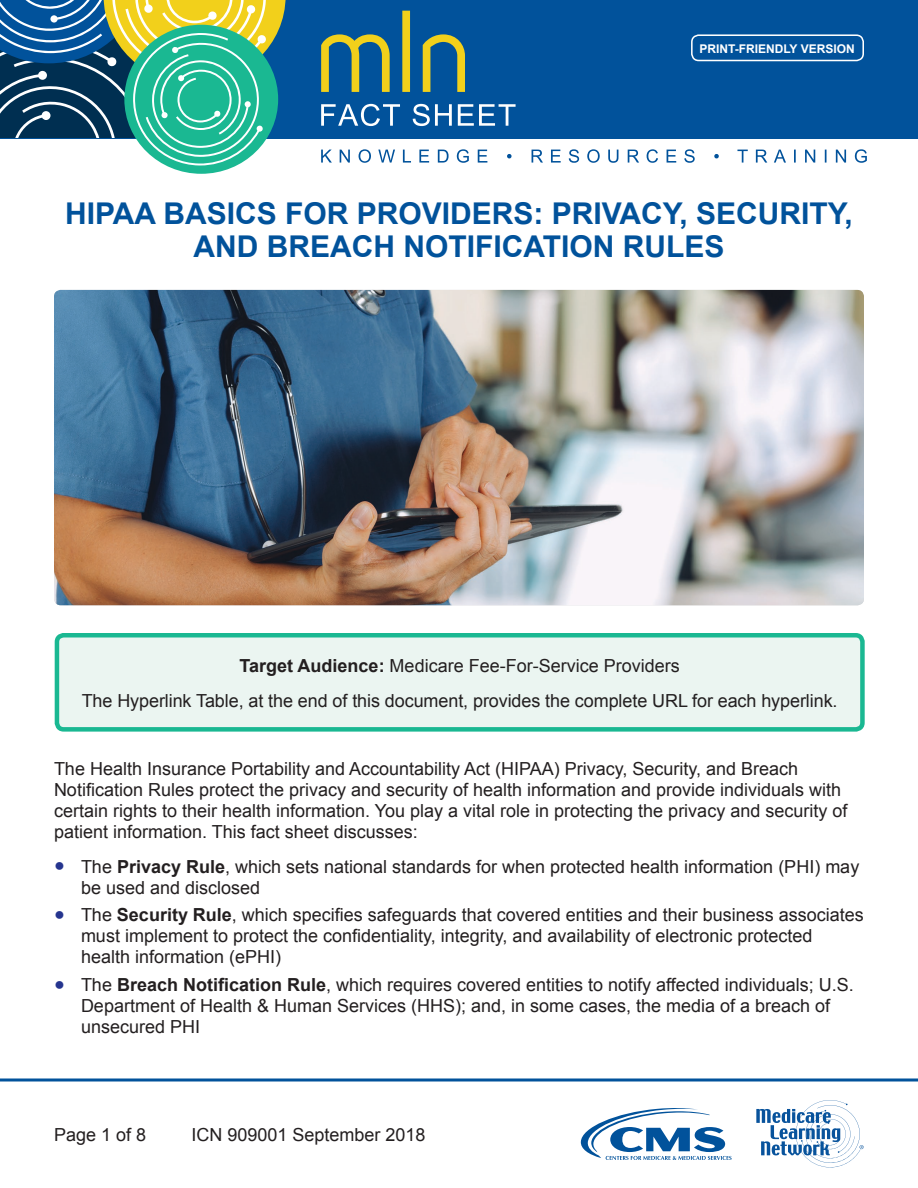
<style>
.page{position:relative;width:918px;height:1188px;background:#fff}
.page>*{position:absolute;margin:0;border:0;box-sizing:border-box;transform-origin:0 0}
.t1{font:700 30px/33px "Arial";color:#01529b;text-align:center}
.t2{font:18px/21px "Arial";color:#231f20}
.t3{font:700 12px "Arial";color:#fff}
.s1{font-weight:700}
.s2{color:#25358f}
</style>
<div class="page">
<svg style="left:0;top:1078px;width:918px;height:4px;background:#407db3"></svg>
<div style="left:0;top:0;width:918px;height:138px;background:#01529b"></div>
<svg style="left:0;top:0;width:286px;height:165px"></svg>
<svg style="left:321px;top:11px;width:144px;height:81px"></svg>
<svg style="left:321px;top:149px;width:546px;height:14px"></svg>
<svg style="left:321px;top:104px;width:195px;height:22px"></svg>
<div style="left:691px;top:34px;width:173px;height:27px;border:2px solid #fff;border-radius:7px"></div>
<svg style="left:581px;top:1108px;width:151px;height:52px"></svg>
<svg style="left:756px;top:1100px;width:108px;height:67px"></svg>
<img style="left:54px;top:290px;width:810px;height:315px">
<div style="left:57px;top:635px;width:805px;height:94px;background:#ebf5f1;border-radius:7px"></div>
<div style="left:55px;top:633px;width:810px;height:99px;border:4px solid #1ab892;border-radius:7px"></div>
<p class="t3" style="left:699px;top:41px;width:157px">PRINT-FRIENDLY VERSION</p>
<h1 class="t1" style="left:65px;top:198px;width:789px">HIPAA BASICS FOR PROVIDERS: PRIVACY, SECURITY,<br>AND BREACH NOTIFICATION RULES</h1>
<p class="t2" style="left:82px;top:649px;width:757px;line-height:34.5px;text-align:center"><span class="s1">Target Audience:</span> Medicare Fee-For-Service Providers<br>The Hyperlink Table, at the end of this document, provides the complete URL for each hyperlink.</p>
<p class="t2" style="left:54px;top:758px;width:795px">The Health Insurance Portability and Accountability Act (HIPAA) Privacy, Security, and Breach Notification Rules protect the privacy and security of health information and provide individuals with certain rights to their health information. You play a vital role in protecting the privacy and security of patient information. This fact sheet discusses:</p>
<p class="t2" style="left:81px;top:856px;width:780px;text-indent:-27px"><span class="s2">●</span> The <span class="s1">Privacy Rule</span>, which sets national standards for when protected health information (PHI) may be used and disclosed</p>
<p class="t2" style="left:81px;top:905px;width:784px;text-indent:-27px"><span class="s2">●</span> The <span class="s1">Security Rule</span>, which specifies safeguards that covered entities and their business associates must implement to protect the confidentiality, integrity, and availability of electronic protected health information (ePHI)</p>
<p class="t2" style="left:81px;top:974px;width:774px;text-indent:-27px"><span class="s2">●</span> The <span class="s1">Breach Notification Rule</span>, which requires covered entities to notify affected individuals; U.S.<br>Department of Health &amp; Human Services (HHS); and, in some cases, the media of a breach of unsecured PHI</p>
<p class="t2" style="left:54px;top:1124px;width:94px">Page 1 of 8</p>
<p class="t2" style="left:192px;top:1124px;width:236px">ICN 909001 September 2018</p>
</div>
